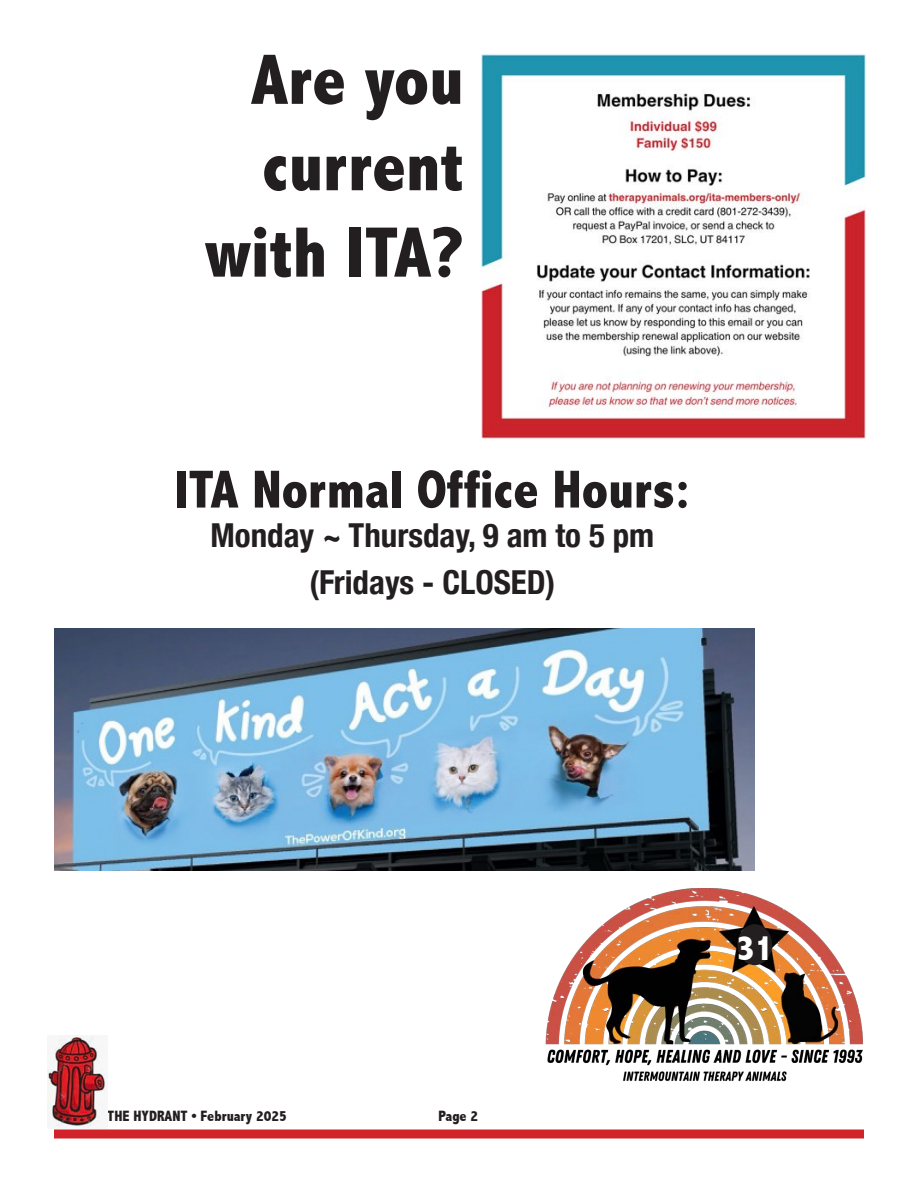
<style>
.page{position:relative;width:918px;height:1188px;background:#fff}
.page>*{position:absolute;margin:0;border:0;box-sizing:border-box;transform-origin:0 0}
.t1{font:800 condensed 72px/86.4px "Abadi";color:#231f20;text-align:right}
.t2{font:800 condensed 54px "Abadi";color:#231f20}
.t3{font:800 condensed 36px "Abadi";color:#fff}
.t4{font:700 condensed 33px/46.3px "Helvetica Neue";color:#231f20;text-align:center}
.t5{font:800 condensed 15px "Abadi";color:#231f20}
</style>
<div class="page">
<div style="left:54px;top:1130px;width:810px;height:8px;background:#d1232a"></div>
<img style="left:47px;top:1035px;width:59px;height:93px">
<img style="left:481px;top:54px;width:385px;height:385px">
<img style="left:545px;top:888px;width:318px;height:194px">
<img style="left:54px;top:629px;width:701px;height:241px">
<div style="left:737px;top:924px;width:35px;height:41px;background:#231f20;border-radius:50%"></div>
<h1 class="t1" style="left:205px;top:39px;width:260px">Are you current with ITA?</h1>
<h2 class="t2" style="left:174px;top:460px;width:518px">ITA Normal Office Hours:</h2>
<p class="t4" style="left:210px;top:512px;width:445px">Monday ~ Thursday, 9 am to 5 pm (Fridays - CLOSED)</p>
<p class="t5" style="left:107px;top:1108px;width:181px">THE HYDRANT • February 2025</p>
<p class="t5" style="left:438px;top:1108px;width:41px">Page 2</p>
<p class="t3" style="left:736px;top:928px;width:38px">31</p>
</div>
